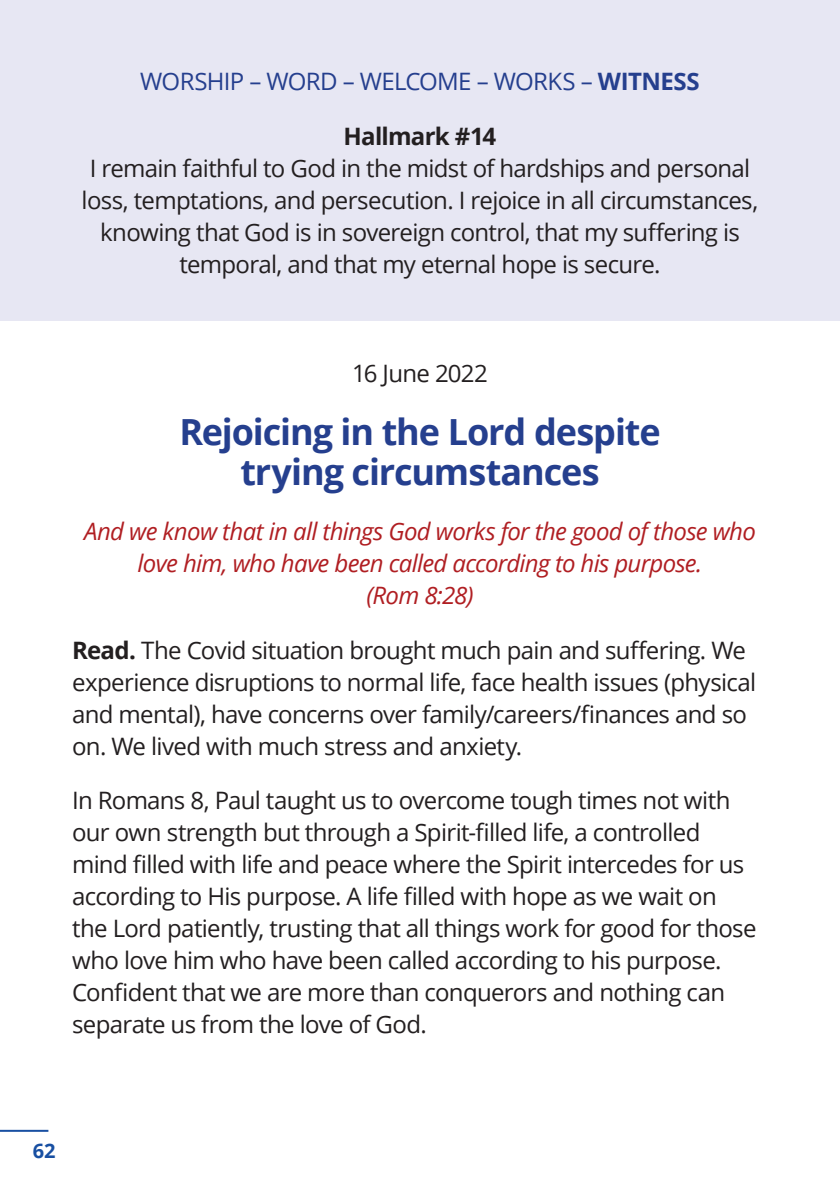
<style>
.page{position:relative;width:840px;height:1191px;background:#fff}
.page>*{position:absolute;margin:0;border:0;box-sizing:border-box;transform-origin:0 0}
.t1{font:700 36px/40px "Open Sans";letter-spacing:-.03em;color:#253f8e;text-align:center}
.t2{font:24px/32px "Open Sans";letter-spacing:-.03em;color:#231f20}
.t3{font:italic 24px/32px "Open Sans";letter-spacing:-.03em;color:#b01e22;text-align:center}
.t4{font:24px "Open Sans";letter-spacing:-.03em;color:#253f8e}
.t5{font:700 24px "Open Sans";letter-spacing:-.03em;color:#231f20}
.t6{font:700 20px "Open Sans";color:#184fa2}
.s1{font-weight:700}
</style>
<div class="page">
<hr style="left:0;top:1129px;width:48px;height:2px;background:#184fa2">
<div style="left:0;top:0;width:839px;height:320px;background:#e7e7f3"></div>
<p class="t4" style="left:140px;top:65px;width:561px">WORSHIP – WORD – WELCOME – WORKS – <span class="s1">WITNESS</span></p>
<p class="t5" style="left:343px;top:119px;width:154px">Hallmark #14</p>
<p class="t2" style="left:82px;top:152px;width:677px;text-align:center">I remain faithful to God in the midst of hardships and personal loss, temptations, and persecution. I rejoice in all circumstances, knowing that God is in sovereign control, that my suffering is temporal, and that my eternal hope is secure.</p>
<p class="t2" style="left:352px;top:357px;width:137px">16 June 2022</p>
<h1 class="t1" style="left:179px;top:411px;width:482px">Rejoicing in the Lord despite trying circumstances</h1>
<p class="t3" style="left:84px;top:514px;width:673px">And we know that in all things God works for the good of those who love him, who have been called according to his purpose.<br>(Rom 8:28)</p>
<p class="t2" style="left:72px;top:633px;width:685px"><span class="s1">Read.</span> The Covid situation brought much pain and suffering. We experience disruptions to normal life, face health issues (physical and mental), have concerns over family/careers/finances and so on. We lived with much stress and anxiety.</p>
<p class="t2" style="left:72px;top:784px;width:685px">In Romans 8, Paul taught us to overcome tough times not with our own strength but through a Spirit-filled life, a controlled mind filled with life and peace where the Spirit intercedes for us according to His purpose. A life filled with hope as we wait on the Lord patiently, trusting that all things work for good for those who love him who have been called according to his purpose.<br>Confident that we are more than conquerors and nothing can separate us from the love of God.</p>
<p class="t6" style="left:33px;top:1136px;width:24px">62</p>
</div>
